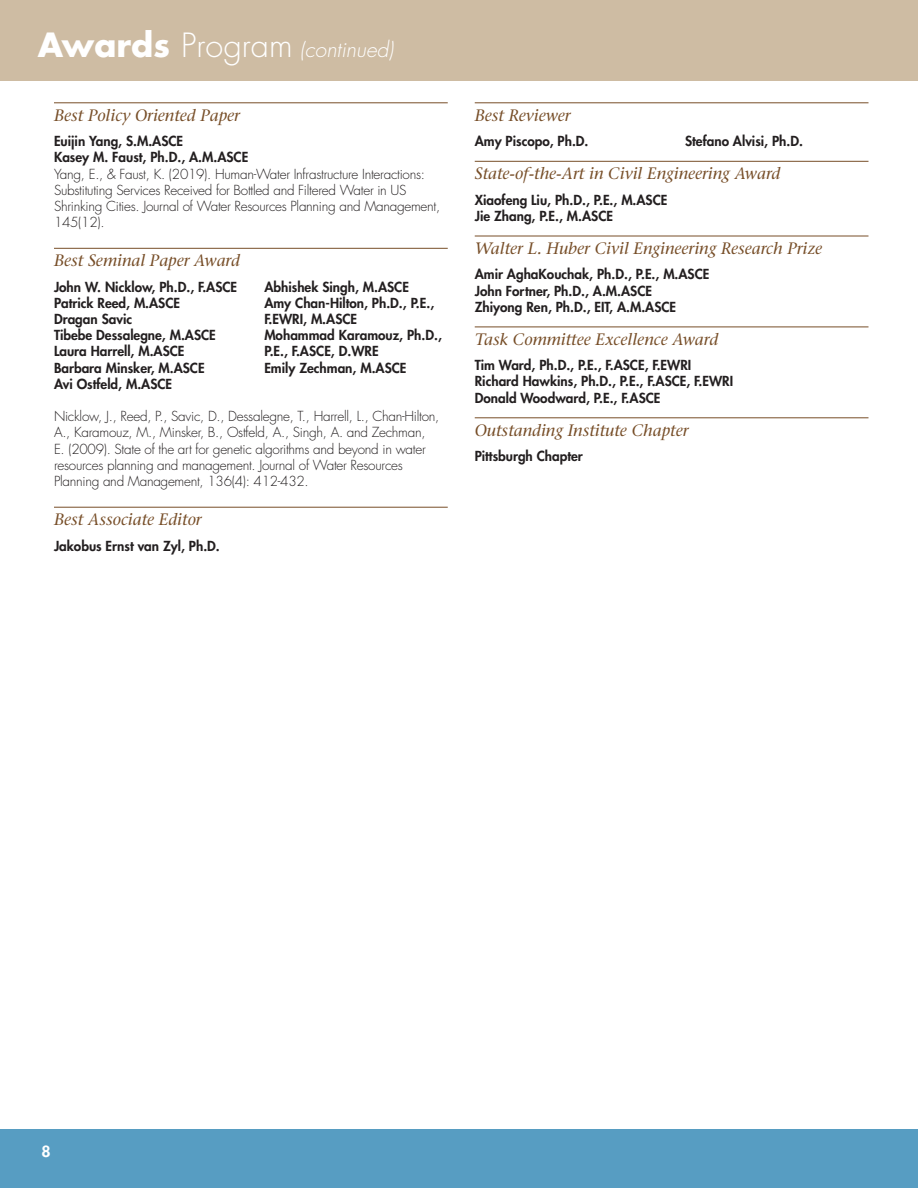
<style>
.page{position:relative;width:918px;height:1188px;background:#fff}
.page>*{position:absolute;margin:0;border:0;box-sizing:border-box;transform-origin:0 0}
.t1{font:italic 300 21px "Futura Std";color:#fff}
.t2{font:italic 16.5px "Stone Serif";color:#774e28}
.t3{font:800 15px "Futura Std";color:#fff;scale:1.06 1}
.t4{font:800 13.5px/16.2px "Futura Std";color:#231f20}
.t5{font:300 13.5px/16.2px "Futura Std";letter-spacing:-.02em;color:#231f20}
.s1{font-weight:700;font-style:normal;font-size:32.55px}
.s2{font-style:normal;font-size:32.55px}
</style>
<div class="page">
<div style="left:0;top:1129px;width:918px;height:59px;background:#579dc2"></div>
<hr style="left:54px;top:103px;width:394px;height:1px;background:#774e28">
<hr style="left:54px;top:248px;width:394px;height:1px;background:#774e28">
<hr style="left:54px;top:507px;width:394px;height:1px;background:#774e28">
<hr style="left:475px;top:103px;width:393px;height:1px;background:#774e28">
<hr style="left:475px;top:161px;width:393px;height:1px;background:#774e28">
<hr style="left:475px;top:236px;width:393px;height:1px;background:#774e28">
<hr style="left:475px;top:327px;width:393px;height:1px;background:#774e28">
<hr style="left:475px;top:418px;width:393px;height:1px;background:#774e28">
<div style="left:0;top:0;width:918px;height:81px;background:#cebca3"></div>
<h1 class="t1" style="left:38px;top:37px;width:357px"><span class="s1">Awards</span> <span class="s2">Program</span> (continued)</h1>
<p class="t2" style="left:54px;top:105px;width:188px">Best Policy Oriented Paper</p>
<p class="t4" style="left:54px;top:133px;width:196px">Euijin Yang, S.M.ASCE<br>Kasey M. Faust, Ph.D., A.M.ASCE</p>
<p class="t5" style="left:54px;top:166px;width:388px">Yang, E., &amp; Faust, K. (2019). Human-Water Infrastructure Interactions:<br>Substituting Services Received for Bottled and Filtered Water in US Shrinking Cities. Journal of Water Resources Planning and Management, 145(12).</p>
<p class="t2" style="left:54px;top:251px;width:188px">Best Seminal Paper Award</p>
<p class="t4" style="left:54px;top:279px;width:185px">John W. Nicklow, Ph.D., F.ASCE<br>Patrick Reed, M.ASCE<br>Dragan Savic<br>Tibebe Dessalegne, M.ASCE<br>Laura Harrell, M.ASCE<br>Barbara Minsker, M.ASCE<br>Avi Ostfeld, M.ASCE</p>
<p class="t4" style="left:264px;top:279px;width:179px">Abhishek Singh, M.ASCE<br>Amy Chan-Hilton, Ph.D., P.E.,<br>F.EWRI, M.ASCE<br>Mohammad Karamouz, Ph.D.,<br>P.E., F.ASCE, D.WRE<br>Emily Zechman, M.ASCE</p>
<p class="t5" style="left:54px;top:409px;width:387px">Nicklow, J., Reed, P., Savic, D., Dessalegne, T., Harrell, L., Chan-Hilton, A., Karamouz, M., Minsker, B., Ostfeld, A., Singh, A. and Zechman, E. (2009). State of the art for genetic algorithms and beyond in water resources planning and management. Journal of Water Resources Planning and Management, 136(4): 412-432.</p>
<p class="t2" style="left:54px;top:510px;width:149px">Best Associate Editor</p>
<p class="t4" style="left:54px;top:538px;width:167px">Jakobus Ernst van Zyl, Ph.D.</p>
<p class="t2" style="left:475px;top:105px;width:97px">Best Reviewer</p>
<p class="t4" style="left:475px;top:133px;width:115px">Amy Piscopo, Ph.D.</p>
<p class="t4" style="left:685px;top:133px;width:119px">Stefano Alvisi, Ph.D.</p>
<p class="t2" style="left:475px;top:164px;width:307px">State-of-the-Art in Civil Engineering Award</p>
<p class="t4" style="left:475px;top:192px;width:194px">Xiaofeng Liu, Ph.D., P.E., M.ASCE<br>Jie Zhang, P.E., M.ASCE</p>
<p class="t2" style="left:475px;top:239px;width:349px">Walter L. Huber Civil Engineering Research Prize</p>
<p class="t4" style="left:475px;top:266px;width:236px">Amir AghaKouchak, Ph.D., P.E., M.ASCE<br>John Fortner, Ph.D., A.M.ASCE<br>Zhiyong Ren, Ph.D., EIT, A.M.ASCE</p>
<p class="t2" style="left:475px;top:329px;width:245px">Task Committee Excellence Award</p>
<p class="t4" style="left:475px;top:357px;width:260px">Tim Ward, Ph.D., P.E., F.ASCE, F.EWRI<br>Richard Hawkins, Ph.D., P.E., F.ASCE, F.EWRI<br>Donald Woodward, P.E., F.ASCE</p>
<p class="t2" style="left:475px;top:420px;width:215px">Outstanding Institute Chapter</p>
<p class="t4" style="left:475px;top:448px;width:110px">Pittsburgh Chapter</p>
<p class="t3" style="left:41px;top:1142px;width:10px">8</p>
</div>
